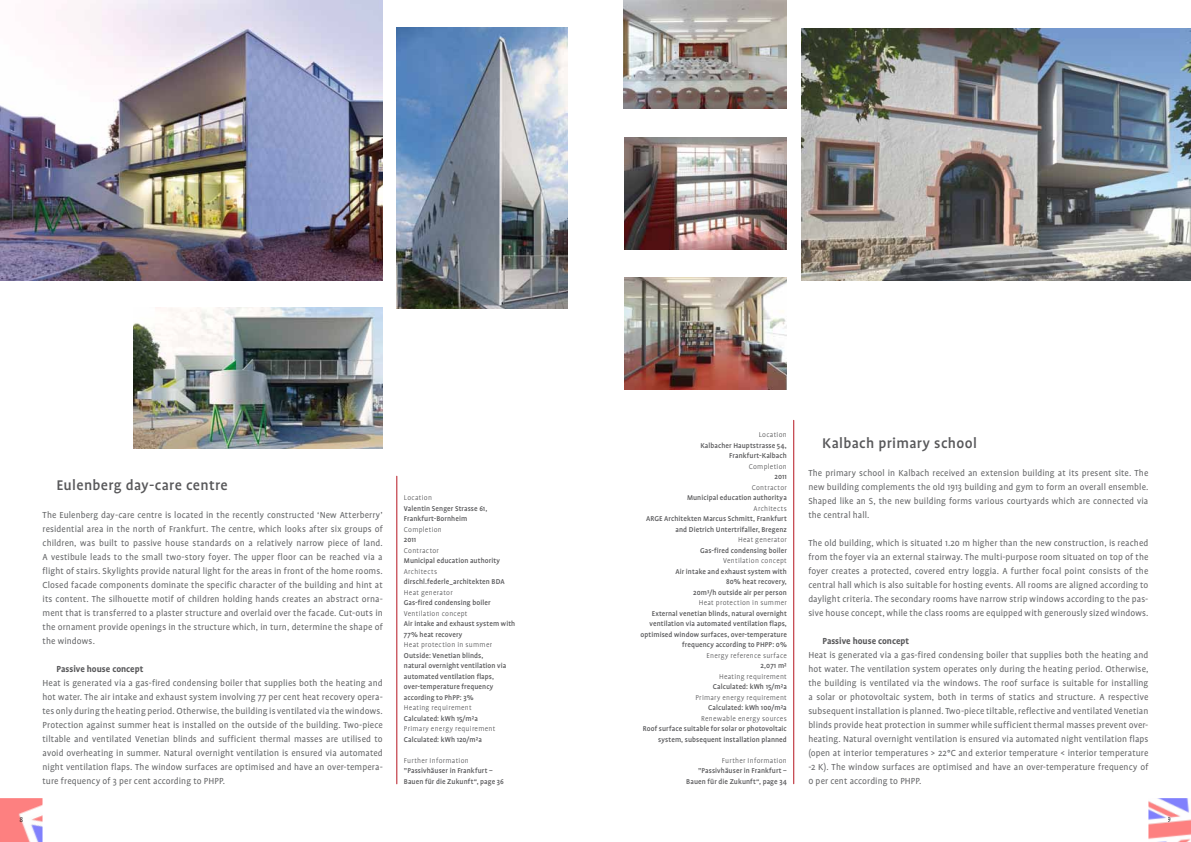
<style>
.page{position:relative;width:1191px;height:842px;background:#fff}
.page>*{position:absolute;margin:0;border:0;box-sizing:border-box;transform-origin:0 0}
.t1{font:500 16px "Profile";letter-spacing:.02em;color:#58585a}
.t2{font:10px/14px "Profile";letter-spacing:.01em;color:#646567;text-align:justify}
.t3{font:700 10px "Profile";color:#58585a}
.t4{font:500 8px/10.5px "Profile";letter-spacing:.01em;color:#58585a;text-align:right}
.t5{font:300 8px "Profile";letter-spacing:.035em;color:#58585a}
.t6{font:500 8px "Profile NO";color:#58585a}
</style>
<div class="page">
<hr style="left:396px;top:476px;width:1px;height:308px;background:#b51621">
<hr style="left:793px;top:420px;width:1px;height:364px;background:#b51621">
<img style="left:1148px;top:798px;width:43px;height:44px">
<img style="left:0;top:798px;width:43px;height:44px">
<img style="left:397px;top:28px;width:170px;height:280px">
<img style="left:0;top:0;width:383px;height:280px">
<img style="left:134px;top:308px;width:249px;height:140px">
<img style="left:801px;top:28px;width:390px;height:252px">
<img style="left:624px;top:138px;width:163px;height:111px">
<img style="left:623px;top:0;width:164px;height:109px">
<img style="left:624px;top:277px;width:163px;height:112px">
<h1 class="t1" style="left:57px;top:476px;width:173px">Eulenberg day-care centre</h1>
<p class="t2" style="left:43px;top:508px;width:342px">The Eulenberg day-care centre is located in the recently constructed ‘New Atterberry’ residential area in the north of Frankfurt. The centre, which looks after six groups of children, was built to passive house standards on a relatively narrow piece of land.<br>A vestibule leads to the small two-story foyer. The upper floor can be reached via a flight of stairs. Skylights provide natural light for the areas in front of the home rooms.<br>Closed facade components dominate the specific character of the building and hint at its content. The silhouette motif of children holding hands creates an abstract orna&shy;ment that is transferred to a plaster structure and overlaid over the facade. Cut-outs in the ornament provide openings in the structure which, in turn, determine the shape of the windows.</p>
<p class="t3" style="left:57px;top:663px;width:88px">Passive house concept</p>
<p class="t2" style="left:43px;top:676px;width:342px">Heat is generated via a gas-fired condensing boiler that supplies both the heating and hot water. The air intake and exhaust system involving 77 per cent heat recovery opera&shy;tes only during the heating period. Otherwise, the building is ventilated via the windows.<br>Protection against summer heat is installed on the outside of the building. Two-piece tiltable and ventilated Venetian blinds and sufficient thermal masses are utilised to avoid overheating in summer. Natural overnight ventilation is ensured via automated night ventilation flaps. The window surfaces are optimised and have an over-tempera&shy;ture frequency of 3 per cent according to PHPP.</p>
<p class="t5" style="left:404px;top:494px;width:30px">Location</p>
<p class="t4" style="left:404px;top:503px;width:85px;text-align:left">Valentin Senger Strasse 61,<br>Frankfurt-Bornheim</p>
<p class="t5" style="left:404px;top:525px;width:40px">Completion</p>
<p class="t4" style="left:404px;top:534px;width:14px">2011</p>
<p class="t5" style="left:404px;top:546px;width:37px">Contractor</p>
<p class="t4" style="left:404px;top:555px;width:98px">Municipal education authority</p>
<p class="t5" style="left:404px;top:567px;width:35px">Architects</p>
<p class="t4" style="left:404px;top:576px;width:102px">dirschl.federle_architekten BDA</p>
<p class="t5" style="left:404px;top:588px;width:50px">Heat generator</p>
<p class="t4" style="left:404px;top:597px;width:88px">Gas-fired condensing boiler</p>
<p class="t5" style="left:404px;top:609px;width:65px">Ventilation concept</p>
<p class="t4" style="left:404px;top:618px;width:113px;text-align:left">Air intake and exhaust system with<br>77% heat recovery</p>
<p class="t5" style="left:404px;top:641px;width:90px">Heat protection in summer</p>
<p class="t4" style="left:404px;top:650px;width:104px;text-align:left">Outside: Venetian blinds, natural overnight ventilation via automated ventilation flaps, over-temperature frequency according to PhPP: 3%</p>
<p class="t5" style="left:404px;top:704px;width:69px">Heating requirement</p>
<p class="t4" style="left:404px;top:713px;width:75px">Calculated: kWh 15/m²a</p>
<p class="t5" style="left:404px;top:725px;width:93px">Primary energy requirement</p>
<p class="t4" style="left:404px;top:734px;width:79px">Calculated: kWh 120/m²a</p>
<p class="t5" style="left:404px;top:756px;width:66px">Further Information</p>
<p class="t4" style="left:404px;top:765px;width:101px;text-align:left">”Passivhäuser in Frankfurt –<br>Bauen für die Zukunft“, page 36</p>
<p class="t5" style="left:758px;top:431px;width:30px">Location</p>
<p class="t4" style="left:700px;top:440px;width:88px">Kalbacher Hauptstrasse 54,<br>Frankfurt-Kalbach</p>
<p class="t5" style="left:749px;top:462px;width:40px">Completion</p>
<p class="t4" style="left:774px;top:471px;width:14px">2011</p>
<p class="t5" style="left:752px;top:483px;width:37px">Contractor</p>
<p class="t4" style="left:687px;top:492px;width:101px">Municipal education authoritya</p>
<p class="t5" style="left:753px;top:504px;width:35px">Architects</p>
<p class="t4" style="left:646px;top:513px;width:142px">ARGE Architekten Marcus Schmitt, Frankfurt and Dietrich Untertrifaller, Bregenz</p>
<p class="t5" style="left:738px;top:535px;width:50px">Heat generator</p>
<p class="t4" style="left:700px;top:545px;width:88px">Gas-fired condensing boiler</p>
<p class="t5" style="left:723px;top:556px;width:65px">Ventilation concept</p>
<p class="t4" style="left:675px;top:566px;width:113px">Air intake and exhaust system with<br>80% heat recovery,<br>20m³/h outside air per person</p>
<p class="t5" style="left:698px;top:598px;width:90px">Heat protection in summer</p>
<p class="t4" style="left:640px;top:608px;width:148px">External venetian blinds, natural overnight ventilation via automated ventilation flaps, optimised window surfaces, over-temperature frequency according to PHPP: 0%</p>
<p class="t5" style="left:706px;top:651px;width:82px">Energy reference surface</p>
<p class="t4" style="left:760px;top:660px;width:28px">2,071 m²</p>
<p class="t5" style="left:719px;top:672px;width:69px">Heating requirement</p>
<p class="t4" style="left:713px;top:681px;width:75px">Calculated: kWh 15/m²a</p>
<p class="t5" style="left:695px;top:693px;width:93px">Primary energy requirement</p>
<p class="t4" style="left:708px;top:702px;width:80px">Calculated: kWh 100/m²a</p>
<p class="t5" style="left:701px;top:714px;width:87px">Renewable energy sources</p>
<p class="t4" style="left:643px;top:723px;width:146px">Roof surface suitable for solar or photovoltaic system, subsequent installation planned</p>
<p class="t5" style="left:722px;top:756px;width:66px">Further Information</p>
<p class="t4" style="left:686px;top:765px;width:102px">”Passivhäuser in Frankfurt –<br>Bauen für die Zukunft“, page 34</p>
<h1 class="t1" style="left:822px;top:435px;width:156px">Kalbach primary school</h1>
<p class="t2" style="left:808px;top:466px;width:341px">The primary school in Kalbach received an extension building at its present site. The new building complements the old 1913 building and gym to form an overall ensemble.<br>Shaped like an S, the new building forms various courtyards which are connected via the central hall.</p>
<p class="t2" style="left:808px;top:536px;width:342px">The old building, which is situated 1.20 m higher than the new construction, is reached from the foyer via an external stairway. The multi-purpose room situated on top of the foyer creates a protected, covered entry loggia. A further focal point consists of the central hall which is also suitable for hosting events. All rooms are aligned according to daylight criteria. The secondary rooms have narrow strip windows according to the pas&shy;sive house concept, while the class rooms are equipped with generously sized windows.</p>
<p class="t3" style="left:822px;top:636px;width:88px">Passive house concept</p>
<p class="t2" style="left:808px;top:648px;width:342px">Heat is generated via a gas-fired condensing boiler that supplies both the heating and hot water. The ventilation system operates only during the heating period. Otherwise, the building is ventilated via the windows. The roof surface is suitable for installing a solar or photovoltaic system, both in terms of statics and structure. A respective subsequent installation is planned. Two-piece tiltable, reflective and ventilated Venetian blinds provide heat protection in summer while sufficient thermal masses prevent over&shy;heating. Natural overnight ventilation is ensured via automated night ventilation flaps (open at interior temperatures &gt; 22°C and exterior temperature &lt; interior temperature -2 K). The window surfaces are optimised and have an over-temperature frequency of 0 per cent according to PHPP.</p>
<p class="t6" style="left:19px;top:816px;width:5px">8</p>
<p class="t6" style="left:1167px;top:816px;width:5px">9</p>
</div>
